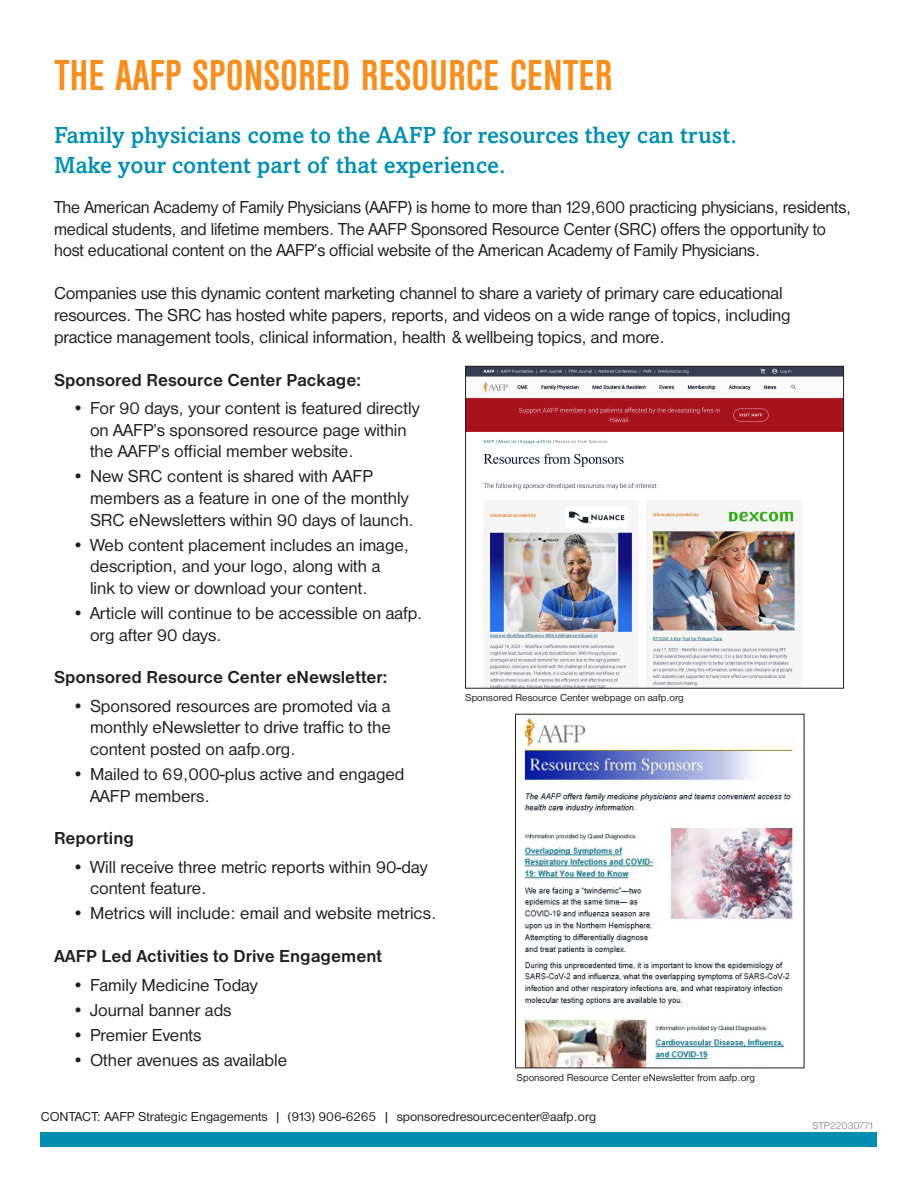
<style>
.page{position:relative;width:918px;height:1188px;background:#fff}
.page>*{position:absolute;margin:0;border:0;box-sizing:border-box;transform-origin:0 0}
.t1{font:700 condensed 45px "Nimbus San D";color:#f68f1e}
.t2{font:500 24px/30.6px "Livingston";color:#008fb3}
.t3{font:18px/21.6px "Nimbus San D";letter-spacing:-.005em;color:#231f20}
.t4{font:18px/21.6px "Nimbus San D";letter-spacing:-.005em;color:#231f20;scale:.96 1}
.t5{font:700 18px "Nimbus San D";color:#231f20}
.t6{font:13.5px "Nimbus San D";color:#231f20}
.t7{font:10.5px "Nimbus San D";color:#231f20}
.t8{font:10.5px "Nimbus San D";color:#939598}
</style>
<div class="page">
<div style="left:40px;top:1132px;width:838px;height:15px;background:#008fb3"></div>
<img style="left:467px;top:368px;width:375px;height:319px">
<div style="left:465px;top:366px;width:379px;height:323px;border:1px solid #231f20"></div>
<img style="left:524px;top:716px;width:272px;height:350px">
<div style="left:515px;top:714px;width:289px;height:354px;border:1px solid #231f20"></div>
<p class="t1" style="left:54px;top:51px;width:560px">THE AAFP SPONSORED RESOURCE CENTER</p>
<p class="t2" style="left:54px;top:120px;width:684px">Family physicians come to the AAFP for resources they can trust.<br>Make your content part of that experience.</p>
<p class="t4" style="left:54px;top:196px;width:832px">The American Academy of Family Physicians (AAFP) is home to more than 129,600 practicing physicians, residents, medical students, and lifetime members. The AAFP Sponsored Resource Center (SRC) offers the opportunity to host educational content on the AAFP’s official website of the American Academy of Family Physicians.</p>
<p class="t3" style="left:54px;top:282px;width:738px">Companies use this dynamic content marketing channel to share a variety of primary care educational resources. The SRC has hosted white papers, reports, and videos on a wide range of topics, including practice management tools, clinical information, health &amp; wellbeing topics, and more.</p>
<p class="t5" style="left:54px;top:370px;width:309px">Sponsored Resource Center Package:</p>
<p class="t3" style="left:90px;top:397px;width:331px;text-indent:-18px">• For 90 days, your content is featured directly on AAFP’s sponsored resource page within the AAFP’s official member website.</p>
<p class="t3" style="left:90px;top:465px;width:326px;text-indent:-18px">• New SRC content is shared with AAFP members as a feature in one of the monthly<br>SRC eNewsletters within 90 days of launch.</p>
<p class="t3" style="left:90px;top:534px;width:321px;text-indent:-18px">• Web content placement includes an image, description, and your logo, along with a link to view or download your content.</p>
<p class="t3" style="left:90px;top:602px;width:334px;text-indent:-18px">• Article will continue to be accessible on aafp. org after 90 days.</p>
<p class="t5" style="left:54px;top:667px;width:335px">Sponsored Resource Center eNewsletter:</p>
<p class="t3" style="left:90px;top:695px;width:302px;text-align:justify;text-indent:-18px">• Sponsored resources are promoted via a monthly eNewsletter to drive traffic to the content posted on aafp.org.</p>
<p class="t3" style="left:90px;top:763px;width:316px;text-indent:-18px">• Mailed to 69,000-plus active and engaged<br>AAFP members.</p>
<p class="t5" style="left:54px;top:828px;width:81px">Reporting</p>
<p class="t3" style="left:90px;top:856px;width:339px;text-indent:-18px">• Will receive three metric reports within 90-day content feature.</p>
<p class="t3" style="left:72px;top:902px;width:366px">• Metrics will include: email and website metrics.</p>
<p class="t5" style="left:54px;top:946px;width:330px">AAFP Led Activities to Drive Engagement</p>
<p class="t3" style="left:72px;top:973px;width:187px">• Family Medicine Today</p>
<p class="t3" style="left:72px;top:999px;width:161px">• Journal banner ads</p>
<p class="t3" style="left:72px;top:1024px;width:131px">• Premier Events</p>
<p class="t3" style="left:72px;top:1049px;width:217px">• Other avenues as available</p>
<p class="t7" style="left:465px;top:691px;width:220px">Sponsored Resource Center webpage on aafp.org</p>
<p class="t7" style="left:517px;top:1072px;width:240px">Sponsored Resource Center eNewsletter from aafp.org</p>
<p class="t6" style="left:41px;top:1109px;width:557px">CONTACT: AAFP Strategic Engagements | (913) 906-6265 | sponsoredresourcecenter@aafp.org</p>
<p class="t8" style="left:812px;top:1120px;width:62px">STP22030771</p>
</div>
